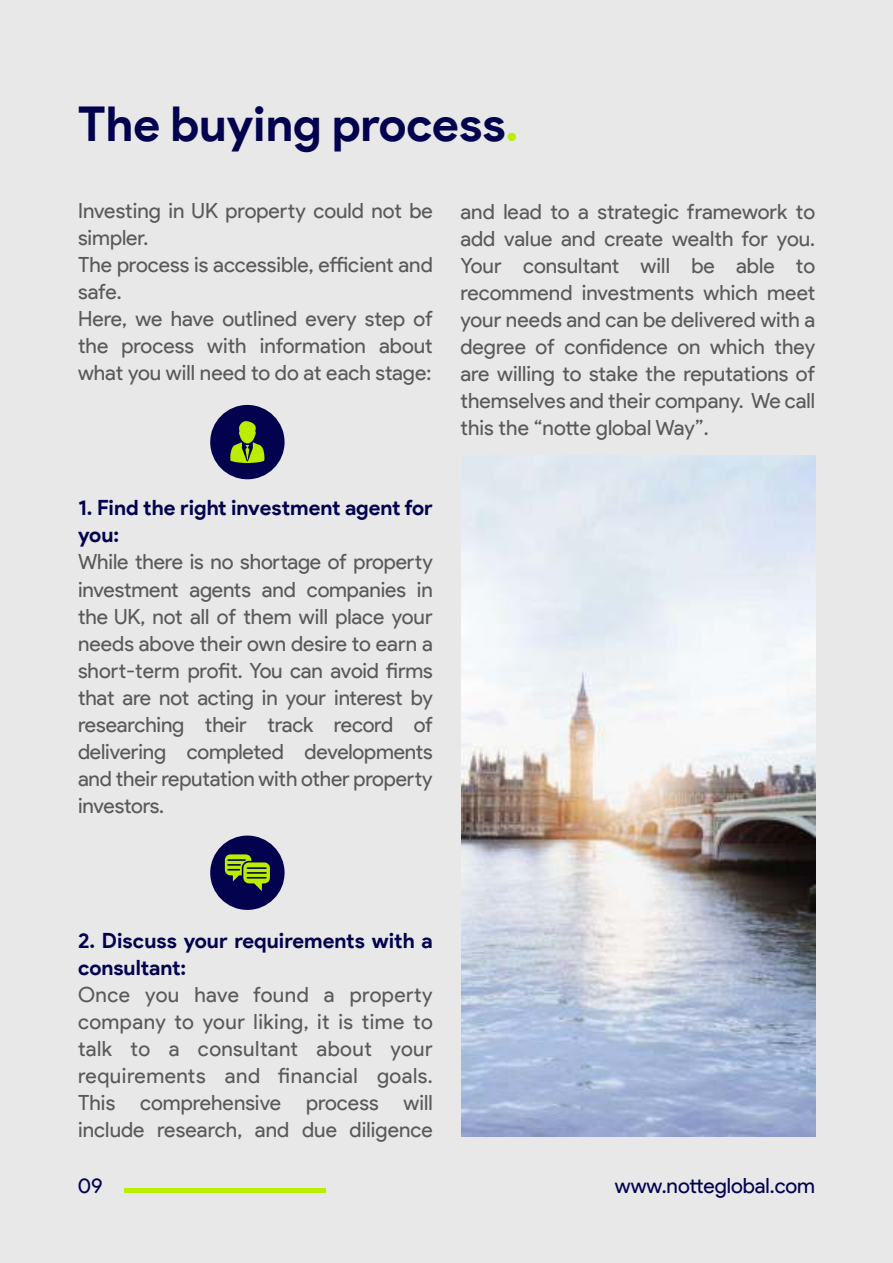
<style>
.page{position:relative;width:893px;height:1263px;background:#e8e8e8}
.page>*{position:absolute;margin:0;border:0;box-sizing:border-box;transform-origin:0 0}
.t1{font:700 48px "Product Sans";color:#02024f}
.t2{font:21px/27px "Product Sans";color:#595959;text-align:justify}
.t3{font:700 21px/27px "Product Sans";letter-spacing:.005em;color:#02024f}
.t4{font:21px "Product Sans";color:#02024f}
.s1{color:#baed00}
</style>
<div class="page">
<img style="left:461px;top:455px;width:354px;height:681px">
<div style="left:210px;top:835px;width:75px;height:75px;background:#02024f;border-radius:50%"></div>
<svg style="left:225px;top:854px;width:45px;height:37px"></svg>
<div style="left:210px;top:405px;width:75px;height:74px;background:#02024f;border-radius:50%"></div>
<svg style="left:230px;top:421px;width:34px;height:42px"></svg>
<hr style="left:124px;top:1189px;width:202px;height:4px;background:#baed00">
<h1 class="t1" style="left:78px;top:106px;width:442px">The buying process<span class="s1">.</span></h1>
<p class="t2" style="left:78px;top:198px;width:356px;text-align:left">Investing in UK property could not be simpler.<br>The process is accessible, efficient and safe.<br>Here, we have outlined every step of the process with information about what you will need to do at each stage:</p>
<p class="t3" style="left:78px;top:495px;width:356px">1. Find the right investment agent for you:</p>
<p class="t2" style="left:78px;top:549px;width:356px">While there is no shortage of property investment agents and companies in the UK, not all of them will place your needs above their own desire to earn a short-term profit. You can avoid firms that are not acting in your interest by researching their track record of delivering completed developments and their reputation with other property investors.</p>
<p class="t2" style="left:460px;top:198px;width:356px">and lead to a strategic framework to add value and create wealth for you.<br>Your consultant will be able to recommend investments which meet your needs and can be delivered with a degree of confidence on which they are willing to stake the reputations of themselves and their company. We call this the “notte global Way”.</p>
<p class="t3" style="left:78px;top:927px;width:356px">2. Discuss your requirements with a consultant:</p>
<p class="t2" style="left:78px;top:981px;width:356px">Once you have found a property company to your liking, it is time to talk to a consultant about your requirements and financial goals.<br>This comprehensive process will include research, and due diligence</p>
<p class="t4" style="left:78px;top:1174px;width:26px">09</p>
<p class="t4" style="left:615px;top:1174px;width:202px">www.notteglobal.com</p>
</div>
